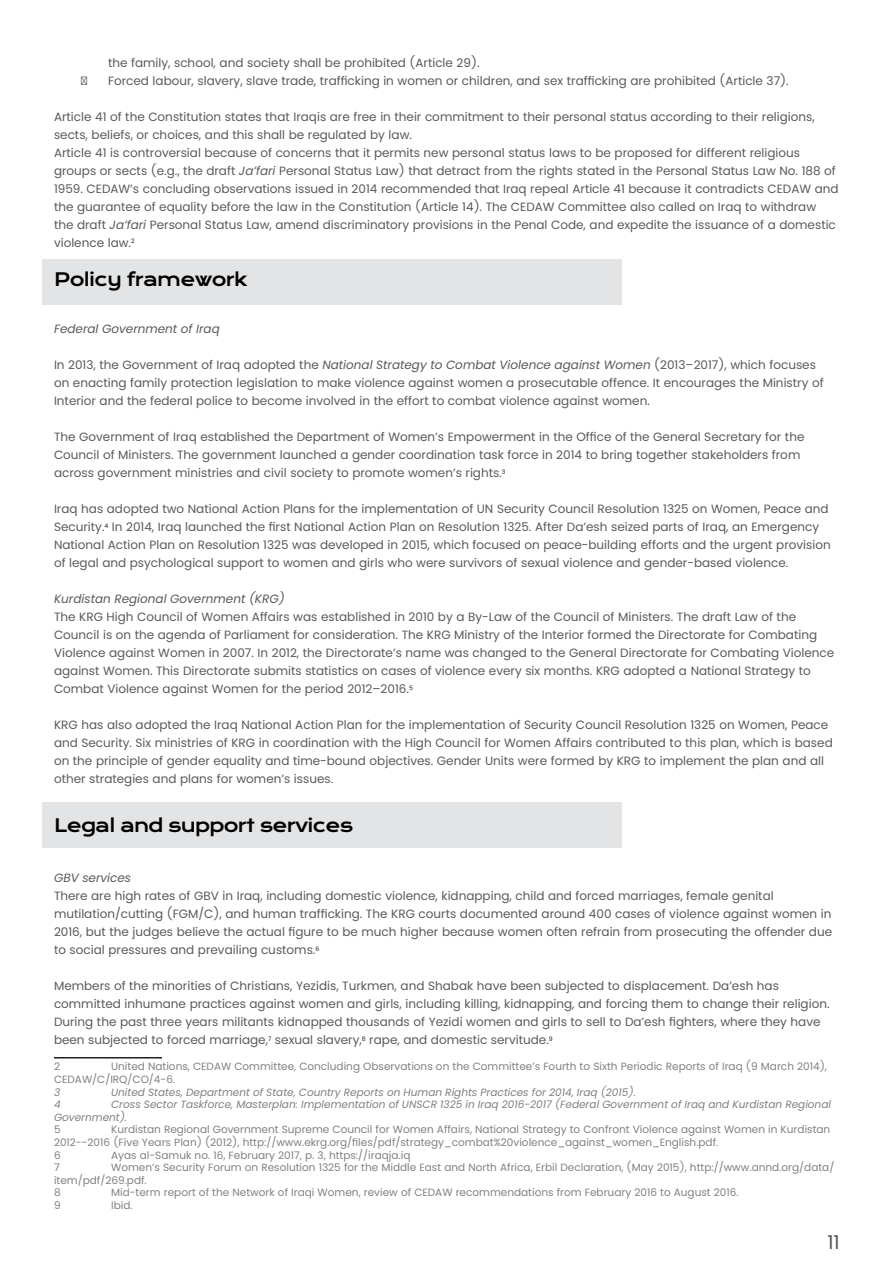
<style>
.page{position:relative;width:893px;height:1263px;background:#fff}
.page>*{position:absolute;margin:0;border:0;box-sizing:border-box;transform-origin:0 0}
.t1{font:19.5px "Poppins";color:#58595b}
.t2{font:18px "Krona One";letter-spacing:-.04em;color:#000}
.t3{font:12px/18px "Poppins";color:#595959}
.t4{font:italic 12px "Poppins";color:#595959}
.t5{font:10.5px/12.6px "Poppins";color:#808080}
.t6{font:italic 10.5px/12.6px "Poppins";color:#808080}
.s1{font-style:italic}
</style>
<div class="page">
<div style="left:43px;top:259px;width:579px;height:45px;background:#e3e4e5"></div>
<div style="left:43px;top:802px;width:579px;height:46px;background:#e3e4e5"></div>
<hr style="left:54px;top:1057px;width:108px;height:1px;background:#241f1f">
<p class="t3" style="left:108px;top:53px;width:373px">the family, school, and society shall be prohibited (Article 29).</p>
<p class="t3" style="left:81px;top:71px;width:709px">● Forced labour, slavery, slave trade, trafficking in women or children, and sex trafficking are prohibited (Article 37).</p>
<p class="t3" style="left:54px;top:107px;width:786px">Article 41 of the Constitution states that Iraqis are free in their commitment to their personal status according to their religions, sects, beliefs, or choices, and this shall be regulated by law.<br>Article 41 is controversial because of concerns that it permits new personal status laws to be proposed for different religious groups or sects (e.g., the draft <span class="s1">Ja’fari</span> Personal Status Law) that detract from the rights stated in the Personal Status Law No. 188 of 1959. CEDAW’s concluding observations issued in 2014 recommended that Iraq repeal Article 41 because it contradicts CEDAW and the guarantee of equality before the law in the Constitution (Article 14). The CEDAW Committee also called on Iraq to withdraw<br>the draft <span class="s1">Ja’fari</span> Personal Status Law, amend discriminatory provisions in the Penal Code, and expedite the issuance of a domestic violence law.<sup>2</sup></p>
<h2 class="t2" style="left:54px;top:268px;width:195px">Policy framework</h2>
<p class="t4" style="left:54px;top:322px;width:167px">Federal Government of Iraq</p>
<p class="t3" style="left:54px;top:356px;width:771px">In 2013, the Government of Iraq adopted the <span class="s1">National Strategy to Combat Violence against Women</span> (2013–2017), which focuses on enacting family protection legislation to make violence against women a prosecutable offence. It encourages the Ministry of<br>Interior and the federal police to become involved in the effort to combat violence against women.</p>
<p class="t3" style="left:54px;top:428px;width:752px">The Government of Iraq established the Department of Women’s Empowerment in the Office of the General Secretary for the<br>Council of Ministers. The government launched a gender coordination task force in 2014 to bring together stakeholders from across government ministries and civil society to promote women’s rights.<sup>3</sup></p>
<p class="t3" style="left:54px;top:500px;width:778px">Iraq has adopted two National Action Plans for the implementation of UN Security Council Resolution 1325 on Women, Peace and Security.<sup>4</sup> In 2014, Iraq launched the first National Action Plan on Resolution 1325. After Da’esh seized parts of Iraq, an Emergency National Action Plan on Resolution 1325 was developed in 2015, which focused on peace-building efforts and the urgent provision of legal and psychological support to women and girls who were survivors of sexual violence and gender-based violence.</p>
<p class="t4" style="left:54px;top:592px;width:232px">Kurdistan Regional Government (KRG)</p>
<p class="t3" style="left:54px;top:608px;width:782px">The KRG High Council of Women Affairs was established in 2010 by a By-Law of the Council of Ministers. The draft Law of the Council is on the agenda of Parliament for consideration. The KRG Ministry of the Interior formed the Directorate for Combating Violence against Women in 2007. In 2012, the Directorate’s name was changed to the General Directorate for Combating Violence against Women. This Directorate submits statistics on cases of violence every six months. KRG adopted a National Strategy to Combat Violence against Women for the period 2012–2016.<sup>5</sup></p>
<p class="t3" style="left:54px;top:716px;width:780px">KRG has also adopted the Iraq National Action Plan for the implementation of Security Council Resolution 1325 on Women, Peace and Security. Six ministries of KRG in coordination with the High Council for Women Affairs contributed to this plan, which is based on the principle of gender equality and time-bound objectives. Gender Units were formed by KRG to implement the plan and all other strategies and plans for women’s issues.</p>
<h2 class="t2" style="left:54px;top:814px;width:301px">Legal and support services</h2>
<p class="t4" style="left:54px;top:871px;width:79px">GBV services</p>
<p class="t3" style="left:54px;top:887px;width:780px">There are high rates of GBV in Iraq, including domestic violence, kidnapping, child and forced marriages, female genital mutilation/cutting (FGM/C), and human trafficking. The KRG courts documented around 400 cases of violence against women in 2016, but the judges believe the actual figure to be much higher because women often refrain from prosecuting the offender due to social pressures and prevailing customs.<sup>6</sup></p>
<p class="t3" style="left:54px;top:977px;width:777px">Members of the minorities of Christians, Yezidis, Turkmen, and Shabak have been subjected to displacement. Da’esh has committed inhumane practices against women and girls, including killing, kidnapping, and forcing them to change their religion.<br>During the past three years militants kidnapped thousands of Yezidi women and girls to sell to Da’esh fighters, where they have been subjected to forced marriage,<sup>7</sup> sexual slavery,<sup>8</sup> rape, and domestic servitude.<sup>9</sup></p>
<p class="t5" style="left:54px;top:1060px;width:8px">2</p>
<p class="t5" style="left:54px;top:1060px;width:774px;text-indent:57px">United Nations, CEDAW Committee, Concluding Observations on the Committee’s Fourth to Sixth Periodic Reports of Iraq (9 March 2014),<br>CEDAW/C/IRQ/CO/4-6.</p>
<p class="t6" style="left:54px;top:1086px;width:8px">3</p>
<p class="t6" style="left:111px;top:1086px;width:526px">United States, Department of State, Country Reports on Human Rights Practices for 2014, Iraq (2015).</p>
<p class="t6" style="left:54px;top:1098px;width:8px">4</p>
<p class="t6" style="left:54px;top:1098px;width:778px;text-indent:57px">Cross Sector Taskforce, Masterplan: Implementation of UNSCR 1325 in Iraq 2016-2017 (Federal Government of Iraq and Kurdistan Regional<br>Government).</p>
<p class="t5" style="left:54px;top:1123px;width:8px">5</p>
<p class="t5" style="left:54px;top:1123px;width:778px;text-indent:57px">Kurdistan Regional Government Supreme Council for Women Affairs, National Strategy to Confront Violence against Women in Kurdistan<br>2012--2016 (Five Years Plan) (2012), http://www.ekrg.org/files/pdf/strategy_combat%20violence_against_women_English.pdf.<br>6</p>
<p class="t5" style="left:111px;top:1149px;width:301px">Ayas al-Samuk no. 16, February 2017, p. 3, https://iraqja.iq</p>
<p class="t5" style="left:54px;top:1161px;width:782px;text-indent:57px">Women’s Security Forum on Resolution 1325 for the Middle East and North Africa, Erbil Declaration, (May 2015), http://www.annd.org/data/ item/pdf/269.pdf.<br>8</p>
<p class="t5" style="left:54px;top:1161px;width:7px">7</p>
<p class="t5" style="left:111px;top:1186px;width:629px">Mid-term report of the Network of Iraqi Women, review of CEDAW recommendations from February 2016 to August 2016.</p>
<p class="t5" style="left:54px;top:1199px;width:8px">9</p>
<p class="t5" style="left:111px;top:1199px;width:23px">Ibid.</p>
<h1 class="t1" style="left:827px;top:1230px;width:14px">11</h1>
</div>
